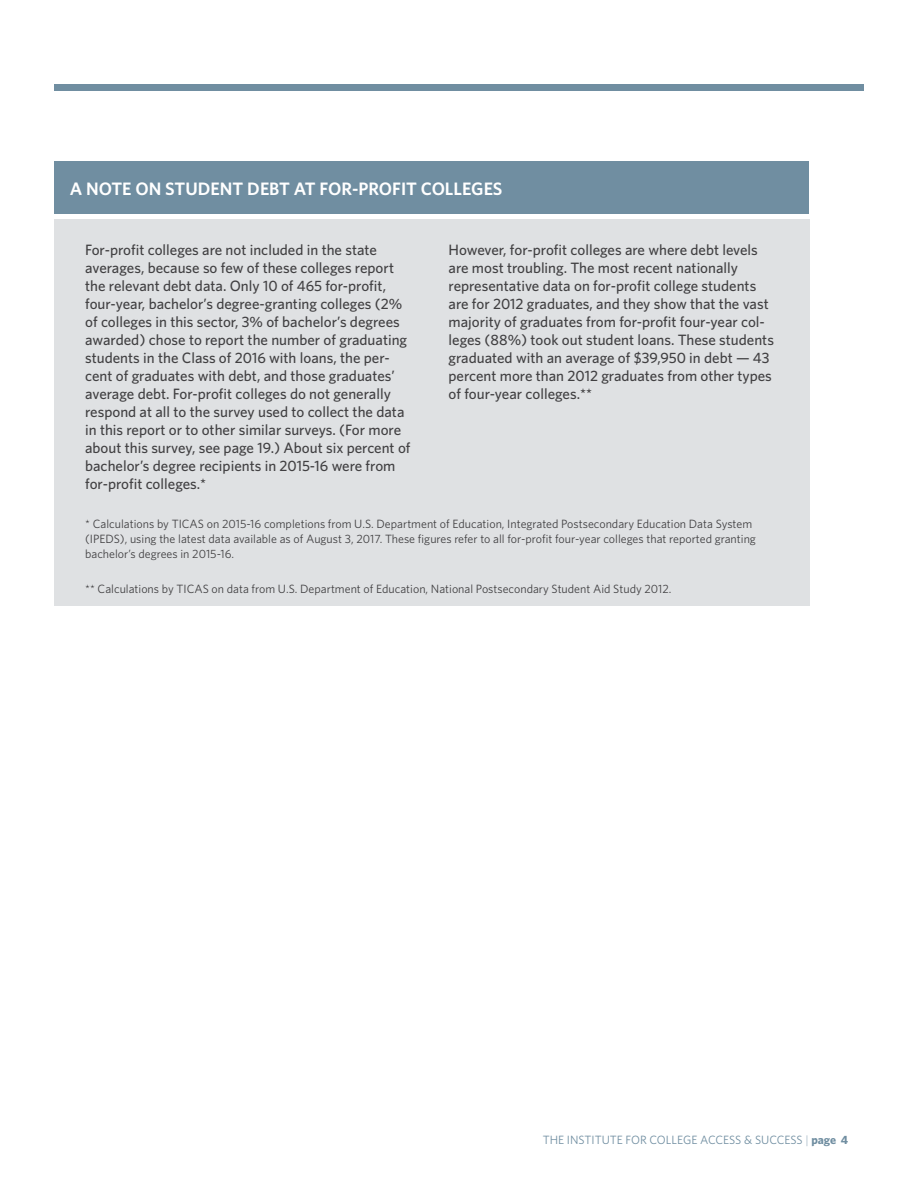
<style>
.page{position:relative;width:918px;height:1188px;background:#fff}
.page>*{position:absolute;margin:0;border:0;box-sizing:border-box;transform-origin:0 0}
.t1{font:600 18px "Whitney K";color:#fff}
.t2{font:500 15px/18px "Whitney K";color:#414042}
.t3{font:12px/15px "Whitney K";color:#414042}
.t4{font:12px "Whitney K";color:#708ea1}
.s1{color:#a9bbc7}
.s2{font-weight:700}
</style>
<div class="page">
<div style="left:54px;top:84px;width:810px;height:7px;background:#708ea1"></div>
<div style="left:54px;top:161px;width:755px;height:52px;background:#708ea1"></div>
<div style="left:54px;top:219px;width:756px;height:387px;background:#dfe1e3"></div>
<p class="t1" style="left:70px;top:178px;width:434px">A NOTE ON STUDENT DEBT AT FOR-PROFIT COLLEGES</p>
<p class="t2" style="left:85px;top:241px;width:327px">For-profit colleges are not included in the state averages, because so few of these colleges report the relevant debt data. Only 10 of 465 for-profit, four-year, bachelor’s degree-granting colleges (2% of colleges in this sector, 3% of bachelor’s degrees awarded) chose to report the number of graduating students in the Class of 2016 with loans, the per&shy;cent of graduates with debt, and those graduates’ average debt. For-profit colleges do not generally respond at all to the survey used to collect the data in this report or to other similar surveys. (For more about this survey, see page 19.) About six percent of bachelor’s degree recipients in 2015-16 were from for-profit colleges.*</p>
<p class="t2" style="left:449px;top:241px;width:327px">H owever, for-profit colleges are where debt levels are most troubling. The most recent nationally representative data on for-profit college students are for 2012 graduates, and they show that the vast majority of graduates from for-profit four-year col&shy;leges (88%) took out student loans. These students graduated with an average of $39,950 in debt — 43 percent more than 2012 graduates from other types of four-year colleges.**</p>
<p class="t3" style="left:85px;top:516px;width:672px">* Calculations by TICAS on 2015-16 completions from U.S. Department of Education, Integrated Postsecondary Education Data System (IPEDS), using the latest data available as of August 3, 2017. These figures refer to all for-profit four-year colleges that reported granting bachelor’s degrees in 2015-16.</p>
<p class="t3" style="left:85px;top:581px;width:588px">** Calculations by TICAS on data from U.S. Department of Education, National Postsecondary Student Aid Study 2012.</p>
<p class="t4" style="left:543px;top:1133px;width:307px">THE INSTITUTE FOR COLLEGE ACCESS &amp; SUCCESS <span class="s1">|</span> <span class="s2">page 4</span></p>
</div>
